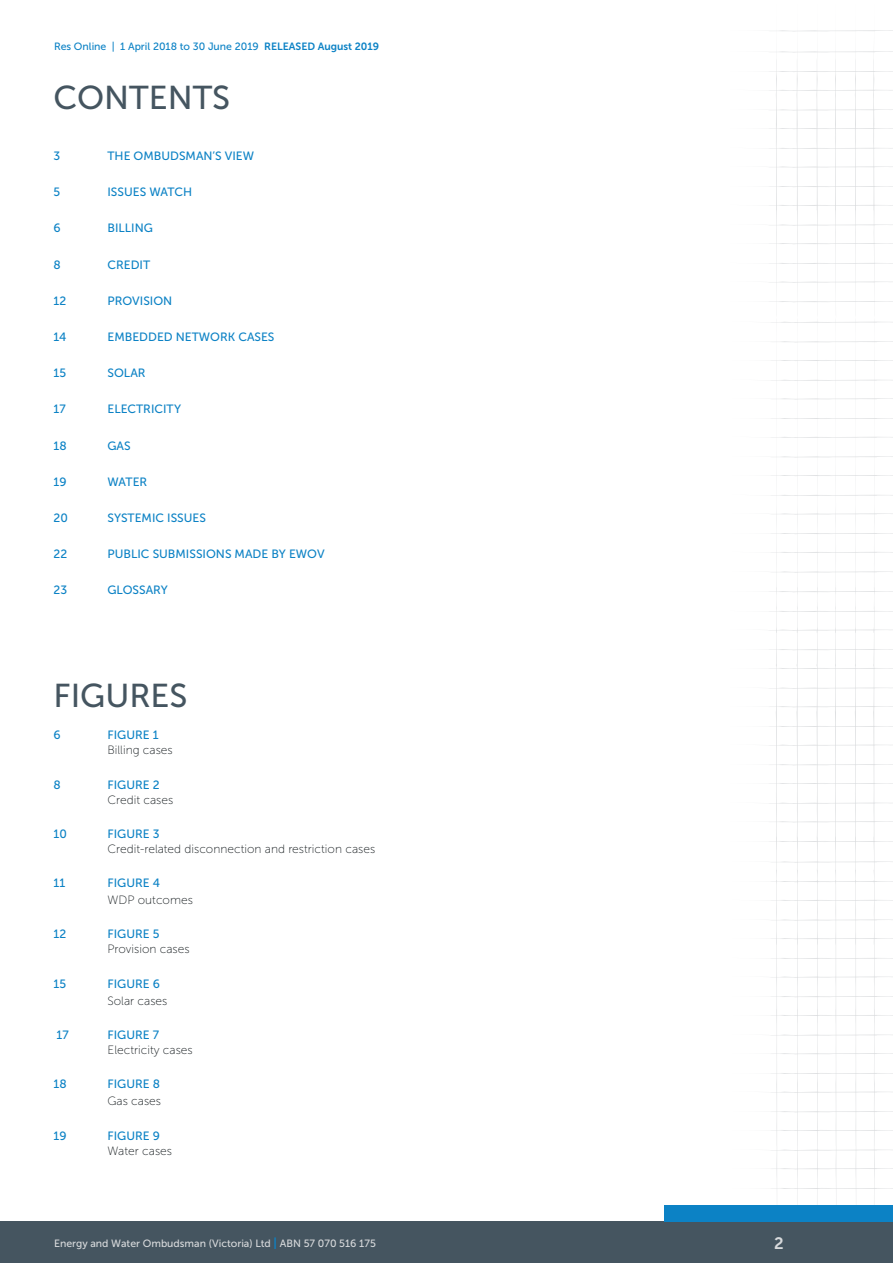
<style>
.page{position:relative;width:893px;height:1263px;background:#fff}
.page>*{position:absolute;margin:0;border:0;box-sizing:border-box;transform-origin:0 0}
.t1{font:33px "Museo Sans 500";color:#455560}
.t2{font:16.5px "Museo Sans 700";color:#d8dadc}
.t3{font:12px "Museo Sans 500";color:#0c82c5}
.t4{font:12px "Museo Sans 100";color:#1a2023}
.t5{font:10.5px "Museo Sans 500";color:#d8dadc}
.t6{font:10.5px "Museo Sans 500";color:#0c82c5}
.s1{font-family:"Museo Sans 700"}
.s2{font-family:"Museo Sans 700";font-size:12px;color:#0c82c5}
</style>
<div class="page">
<svg style="left:769px;top:30px;width:124px;height:1175px"></svg>
<div style="left:0;top:1221px;width:893px;height:42px;background:#455560"></div>
<div style="left:665px;top:1205px;width:228px;height:16px;background:#0c82c5"></div>
<p class="t6" style="left:54px;top:41px;width:327px">Res Online | 1 April 2018 to 30 June 2019 <span class="s1">RELEASED August 2019</span></p>
<h1 class="t1" style="left:53px;top:79px;width:178px">CONTENTS</h1>
<p class="t3" style="left:53px;top:149px;width:8px">3</p>
<p class="t3" style="left:107px;top:149px;width:148px">THE OMBUDSMAN’S VIEW</p>
<p class="t3" style="left:53px;top:185px;width:8px">5</p>
<p class="t3" style="left:107px;top:185px;width:86px">ISSUES WATCH</p>
<p class="t3" style="left:53px;top:222px;width:9px">6</p>
<p class="t3" style="left:107px;top:222px;width:47px">BILLING</p>
<p class="t3" style="left:53px;top:258px;width:9px">8</p>
<p class="t3" style="left:107px;top:258px;width:44px">CREDIT</p>
<p class="t3" style="left:53px;top:294px;width:14px">12</p>
<p class="t3" style="left:107px;top:294px;width:66px">PROVISION</p>
<p class="t3" style="left:53px;top:330px;width:14px">14</p>
<p class="t3" style="left:107px;top:330px;width:169px">EMBEDDED NETWORK CASES</p>
<p class="t3" style="left:53px;top:366px;width:14px">15</p>
<p class="t3" style="left:107px;top:366px;width:40px">SOLAR</p>
<p class="t3" style="left:53px;top:403px;width:14px">17</p>
<p class="t3" style="left:107px;top:403px;width:75px">ELECTRICITY</p>
<p class="t3" style="left:53px;top:439px;width:15px">18</p>
<p class="t3" style="left:107px;top:439px;width:25px">GAS</p>
<p class="t3" style="left:53px;top:475px;width:15px">19</p>
<p class="t3" style="left:107px;top:475px;width:41px">WATER</p>
<p class="t3" style="left:53px;top:511px;width:16px">20</p>
<p class="t3" style="left:107px;top:511px;width:100px">SYSTEMIC ISSUES</p>
<p class="t3" style="left:53px;top:547px;width:15px">22</p>
<p class="t3" style="left:107px;top:547px;width:219px">PUBLIC SUBMISSIONS MADE BY EWOV</p>
<p class="t3" style="left:53px;top:584px;width:15px">23</p>
<p class="t3" style="left:107px;top:584px;width:62px">GLOSSARY</p>
<h1 class="t1" style="left:53px;top:678px;width:135px">FIGURES</h1>
<p class="t3" style="left:53px;top:728px;width:9px">6</p>
<p class="t3" style="left:107px;top:728px;width:53px">FIGURE 1</p>
<p class="t4" style="left:107px;top:744px;width:67px">Billing cases</p>
<p class="t3" style="left:53px;top:778px;width:9px">8</p>
<p class="t3" style="left:107px;top:778px;width:54px">FIGURE 2</p>
<p class="t4" style="left:107px;top:793px;width:67px">Credit cases</p>
<p class="t3" style="left:53px;top:827px;width:15px">10</p>
<p class="t3" style="left:107px;top:827px;width:54px">FIGURE 3</p>
<p class="t4" style="left:107px;top:842px;width:269px">Credit-related disconnection and restriction cases</p>
<p class="t3" style="left:53px;top:876px;width:13px">11</p>
<p class="t3" style="left:107px;top:876px;width:54px">FIGURE 4</p>
<p class="t4" style="left:107px;top:894px;width:87px">WDP outcomes</p>
<p class="t3" style="left:53px;top:928px;width:14px">12</p>
<p class="t3" style="left:107px;top:928px;width:54px">FIGURE 5</p>
<p class="t4" style="left:107px;top:943px;width:84px">Provision cases</p>
<p class="t3" style="left:53px;top:977px;width:14px">15</p>
<p class="t3" style="left:107px;top:977px;width:54px">FIGURE 6</p>
<p class="t4" style="left:107px;top:994px;width:61px">Solar cases</p>
<p class="t3" style="left:56px;top:1028px;width:14px">17</p>
<p class="t3" style="left:107px;top:1028px;width:53px">FIGURE 7</p>
<p class="t4" style="left:107px;top:1043px;width:87px">Electricity cases</p>
<p class="t3" style="left:53px;top:1077px;width:15px">18</p>
<p class="t3" style="left:107px;top:1077px;width:54px">FIGURE 8</p>
<p class="t4" style="left:107px;top:1095px;width:55px">Gas cases</p>
<p class="t3" style="left:53px;top:1129px;width:15px">19</p>
<p class="t3" style="left:107px;top:1129px;width:54px">FIGURE 9</p>
<p class="t4" style="left:107px;top:1144px;width:66px">Water cases</p>
<p class="t5" style="left:54px;top:1238px;width:323px">Energy and Water Ombudsman (Victoria) Ltd <span class="s2">|</span> ABN 57 070 516 175</p>
<h2 class="t2" style="left:774px;top:1233px;width:11px">2</h2>
</div>
